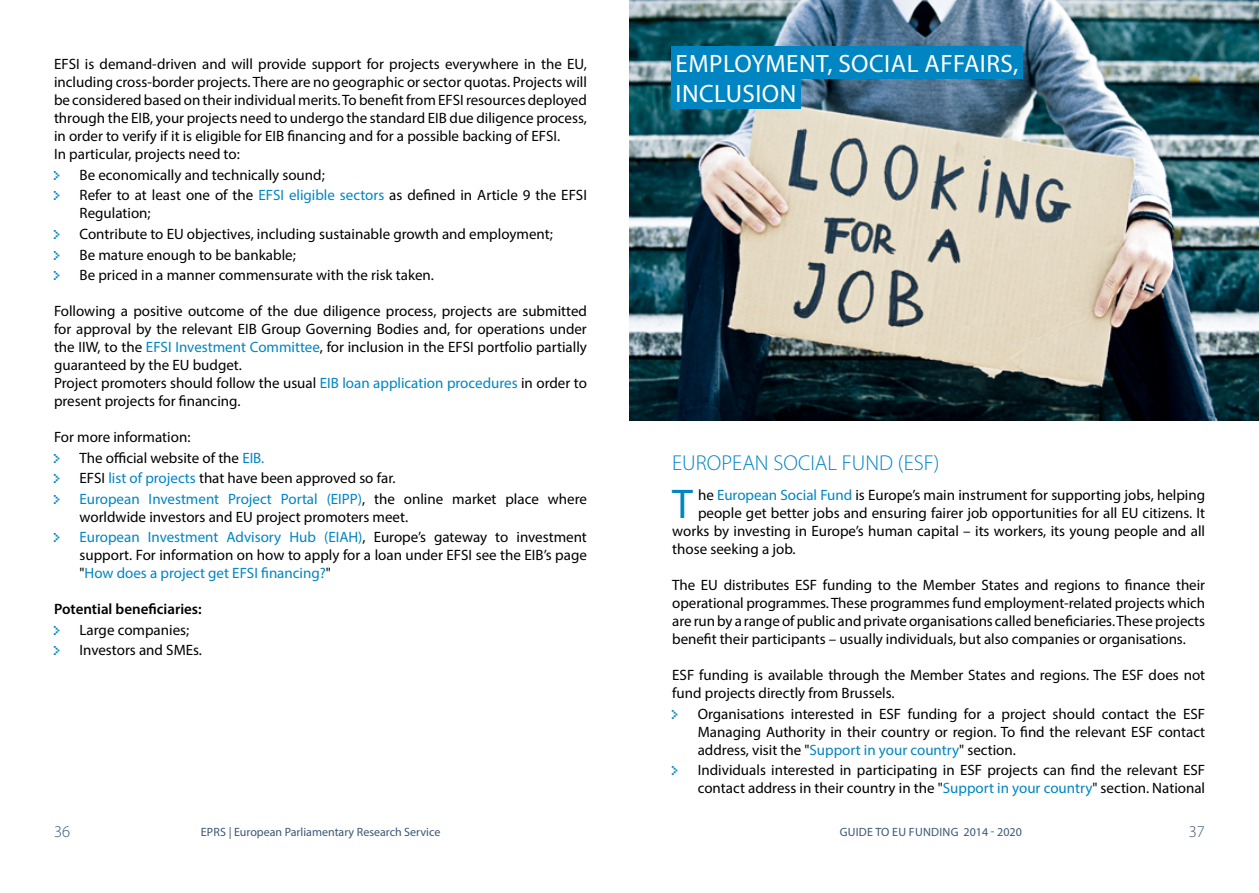
<style>
.page{position:relative;width:1259px;height:893px;background:#fff}
.page>*{position:absolute;margin:0;border:0;box-sizing:border-box;transform-origin:0 0}
.t1{font:41.7px "Myriad Pro";color:#0085c3}
.t2{font:25.2px "Myriad Pro";letter-spacing:.02em;color:#fff}
.H2_index{font:300 21.6px "Myriad Pro";color:#0085c3}
.t3{font:300 16.5px "Myriad Pro";color:#3b5677}
.t4{font:15px/18px "Myriad Pro";color:#000;text-align:justify}
.h4_bold_potential{font:600 15px "Myriad Pro";color:#000}
.t5{font:12px "Myriad Pro";color:#3b5677}
.t6{font:12px "Myriad Pro";letter-spacing:.02em;color:#3b5677}
.s1{color:#0085c3}
</style>
<div class="page">
<img style="left:629px;top:0;width:630px;height:420px">
<div style="left:671px;top:46px;width:351px;height:32px;background:#0085c3"></div>
<div style="left:671px;top:76px;width:129px;height:32px;background:#0085c3"></div>
<p class="t4" style="left:54px;top:55px;width:534px">EFSI is demand-driven and will provide support for projects everywhere in the EU, including cross-border projects. There are no geographic or sector quotas. Projects will be considered based on their individual merits. To benefit from EFSI resources deployed through the EIB, your projects need to undergo the standard EIB due diligence process, in order to verify if it is eligible for EIB financing and for a possible backing of EFSI.</p>
<p class="t4" style="left:54px;top:145px;width:187px">In particular, projects need to:</p>
<p class="t4" style="left:54px;top:166px;width:272px"><span class="s1">•</span> Be economically and technically sound;</p>
<p class="t4" style="left:80px;top:186px;width:509px;text-indent:-26px"><span class="s1">•</span> Refer to at least one of the <span class="s1">EFSI eligible sectors</span> as defined in Article 9 the EFSI<br>Regulation;</p>
<p class="t4" style="left:54px;top:225px;width:500px"><span class="s1">•</span> Contribute to EU objectives, including sustainable growth and employment;</p>
<p class="t4" style="left:54px;top:245px;width:243px"><span class="s1">•</span> Be mature enough to be bankable;</p>
<p class="t4" style="left:54px;top:266px;width:381px"><span class="s1">•</span> Be priced in a manner commensurate with the risk taken.</p>
<p class="t4" style="left:54px;top:302px;width:534px">Following a positive outcome of the due diligence process, projects are submitted for approval by the relevant EIB Group Governing Bodies and, for operations under the IIW, to the <span class="s1">EFSI Investment Committee</span>, for inclusion in the EFSI portfolio partially guaranteed by the EU budget.</p>
<p class="t4" style="left:54px;top:374px;width:534px">Project promoters should follow the usual <span class="s1">EIB loan application procedures</span> in order to present projects for financing.</p>
<p class="t4" style="left:54px;top:428px;width:138px">For more information:</p>
<p class="t4" style="left:54px;top:448px;width:212px"><span class="s1">•</span> The official website of the <span class="s1">EIB.</span></p>
<p class="t4" style="left:54px;top:469px;width:343px"><span class="s1">•</span> EFSI <span class="s1">list of projects</span> that have been approved so far.</p>
<p class="t4" style="left:80px;top:489px;width:509px;text-indent:-26px"><span class="s1">• European Investment Project Portal (EIPP)</span>, the online market place where worldwide investors and EU project promoters meet.</p>
<p class="t4" style="left:80px;top:528px;width:509px;text-indent:-26px"><span class="s1">• European Investment Advisory Hub (EIAH)</span>, Europe’s gateway to investment support. For information on how to apply for a loan under EFSI see the EIB’s page "<span class="s1">How does a project get EFSI financing?</span>"</p>
<p class="h4_bold_potential" style="left:54px;top:600px;width:149px">Potential beneficiaries:</p>
<p class="t4" style="left:54px;top:621px;width:137px"><span class="s1">•</span> Large companies;</p>
<p class="t4" style="left:54px;top:641px;width:149px"><span class="s1">•</span> Investors and SMEs.</p>
<h1 class="t2" style="left:675px;top:48px;width:344px">EMPLOYMENT, SOCIAL AFFAIRS,</h1>
<h1 class="t2" style="left:675px;top:78px;width:122px">INCLUSION</h1>
<p class="H2_index" style="left:672px;top:450px;width:269px">EUROPEAN SOCIAL FUND (ESF)</p>
<p class="t1" style="left:672px;top:479px;width:22px">T</p>
<p class="t4" style="left:698px;top:486px;width:509px">he <span class="s1">European Social Fund</span> is Europe’s main instrument for supporting jobs, helping</p>
<p class="t4" style="left:698px;top:504px;width:509px">people get better jobs and ensuring fairer job opportunities for all EU citizens. It</p>
<p class="t4" style="left:672px;top:522px;width:534px">works by investing in Europe’s human capital – its workers, its young people and all</p>
<p class="t4" style="left:672px;top:540px;width:125px">those seeking a job.</p>
<p class="t4" style="left:672px;top:576px;width:534px">The EU distributes ESF funding to the Member States and regions to finance their operational programmes. These programmes fund employment-related projects which are run by a range of public and private organisations called beneficiaries. These projects benefit their participants – usually individuals, but also companies or organisations.</p>
<p class="t4" style="left:672px;top:666px;width:534px">ESF funding is available through the Member States and regions. The ESF does not fund projects directly from Brussels.</p>
<p class="t4" style="left:698px;top:705px;width:509px;text-indent:-26px"><span class="s1">•</span> Organisations interested in ESF funding for a project should contact the ESF Managing Authority in their country or region. To find the relevant ESF contact address, visit the "<span class="s1">Support in your country</span>" section.</p>
<p class="t4" style="left:672px;top:761px;width:534px;text-align:right"><span class="s1">•</span> Individuals interested in participating in ESF projects can find the relevant ESF contact address in their country in the "<span class="s1">Support in your country</span>" section. National</p>
<p class="t3" style="left:54px;top:823px;width:18px">36</p>
<p class="t5" style="left:201px;top:825px;width:241px">EPRS | European Parliamentary Research Service</p>
<p class="t6" style="left:840px;top:825px;width:183px">GUIDE TO EU FUNDING 2014 - 2020</p>
<p class="t3" style="left:1188px;top:823px;width:18px">37</p>
</div>
